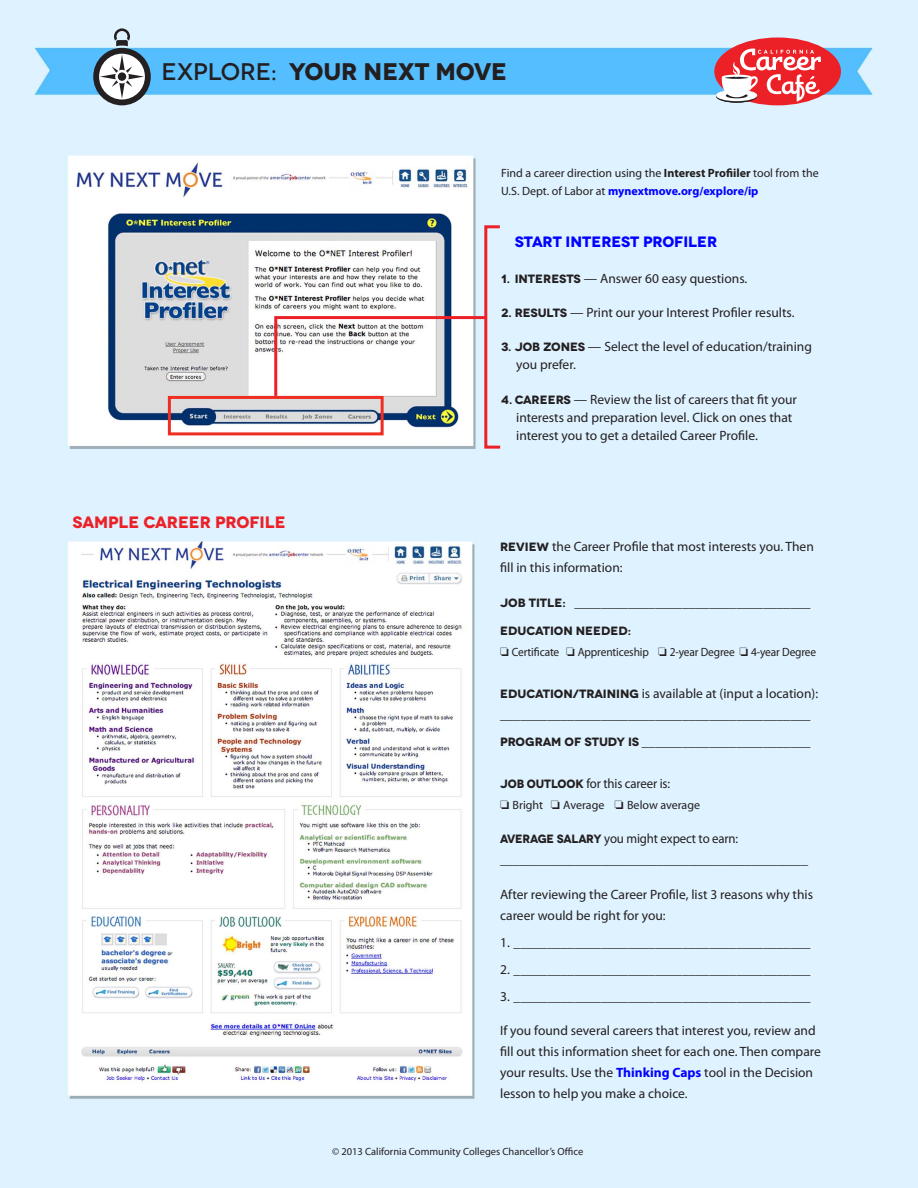
<style>
.page{position:relative;width:918px;height:1188px;background:#fff}
.page>*{position:absolute;margin:0;border:0;box-sizing:border-box;transform-origin:0 0}
.t1{font:700 24px "Novecentowide";letter-spacing:-.01em;color:#231f20}
.t2{font:700 16.5px "Novecentowide";letter-spacing:-.005em;color:#ec2127}
.t3{font:700 15px "Novecentowide";color:#00f}
.t4{font:13.5px/21px "Myriad Pro";color:#231f20}
.t5{font:13.5px "Myriad Pro";color:#231f20;scale:.95 1}
.t6{font:12px/18px "Myriad Pro";letter-spacing:-.005em;color:#231f20}
.t7{font:12px "Myriad Pro";letter-spacing:-.005em;color:#231f20;scale:.95 1}
.t8{font:700 12px "Novecentowide";color:#231f20}
.t9{font:10.5px "Myriad Pro";color:#231f20}
.s1{font-weight:500}
.s2{font-weight:700}
.s3{font-weight:700;color:#00f}
.s4{font-family:"Novecentowide";font-weight:700;font-size:12px}
</style>
<div class="page">
<img style="left:0;top:0;width:918px;height:1188px">
<div style="left:714px;top:38px;width:127px;height:67px;background:#ec2127;border-radius:50%"></div>
<svg style="left:716px;top:90px;width:41px;height:13px"></svg>
<svg style="left:716px;top:90px;width:41px;height:11px"></svg>
<svg style="left:720px;top:49px;width:101px;height:53px"></svg>
<svg style="left:93px;top:28px;width:58px;height:77px"></svg>
<div style="left:484px;top:225px;width:18px;height:224px;border:3px solid #ec2127"></div>
<svg style="left:166px;top:315px;width:323px;height:122px"></svg>
<p class="t1" style="left:162px;top:57px;width:347px"><span class="s1">EXPLORE:</span> YOUR NEXT MOVE</p>
<p class="t2" style="left:73px;top:512px;width:215px">SAMPLE CAREER PROFILE</p>
<p class="t6" style="left:501px;top:164px;width:319px">Find a career direction using the <span class="s2">Interest Profiiler</span> tool from the<br>U.S. Dept. of Labor at <span class="s3">mynextmove.org/explore/ip</span></p>
<p class="t3" style="left:515px;top:232px;width:204px">START INTEREST PROFILER</p>
<p class="t4" style="left:501px;top:268px;width:248px"><span class="s4">1. INTERESTS</span> — Answer 60 easy questions.</p>
<p class="t4" style="left:501px;top:302px;width:295px"><span class="s4">2. RESULTS</span> — Print our your Interest Profiler results.</p>
<p class="t4" style="left:516px;top:338px;width:297px;line-height:18px;text-indent:-15px"><span class="s4">3. JOB ZONES</span> — Select the level of education/training you prefer.</p>
<p class="t4" style="left:516px;top:390px;width:282px;line-height:18px;text-indent:-15px"><span class="s4">4. CAREERS</span> — Review the list of careers that fit your interests and preparation level. Click on ones that interest you to get a detailed Career Profile.</p>
<p class="t4" style="left:500px;top:536px;width:315px"><span class="s4">REVIEW</span> the Career Profile that most interests you. Then fill in this information:</p>
<p class="t4" style="left:500px;top:592px;width:312px"><span class="s4">JOB TITLE:</span> ___________________________________</p>
<p class="t8" style="left:500px;top:623px;width:132px">EDUCATION NEEDED:</p>
<p class="t7" style="left:500px;top:644px;width:334px">□ Certificate □ Apprenticeship □ 2-year Degree □ 4-year Degree</p>
<p class="t4" style="left:500px;top:682px;width:320px"><span class="s4">EDUCATION/TRAINING</span> is available at (input a location):</p>
<p class="t4" style="left:500px;top:703px;width:312px">______________________________________________</p>
<p class="t4" style="left:500px;top:730px;width:312px"><span class="s4">PROGRAM OF STUDY IS</span> _________________________</p>
<p class="t5" style="left:500px;top:775px;width:181px"><span class="s4">JOB OUTLOOK</span> for this career is:</p>
<p class="t6" style="left:500px;top:795px;width:201px">□ Bright □ Average □ Below average</p>
<p class="t5" style="left:500px;top:830px;width:252px"><span class="s4">AVERAGE SALARY</span> you might expect to earn:</p>
<p class="t5" style="left:500px;top:851px;width:326px">_________________________________________________</p>
<p class="t4" style="left:500px;top:883px;width:314px">After reviewing the Career Profile, list 3 reasons why this career would be right for you:</p>
<p class="t4" style="left:500px;top:931px;width:312px">1. ____________________________________________</p>
<p class="t4" style="left:500px;top:958px;width:312px">2. ____________________________________________</p>
<p class="t4" style="left:500px;top:985px;width:312px">3. ____________________________________________</p>
<p class="t4" style="left:500px;top:1020px;width:322px">If you found several careers that interest you, review and fill out this information sheet for each one. Then compare your results. Use the <span class="s3">Thinking Caps</span> tool in the Decision lesson to help you make a choice.</p>
<p class="t9" style="left:332px;top:1145px;width:253px">© 2013 California Community Colleges Chancellor’s Office</p>
</div>
